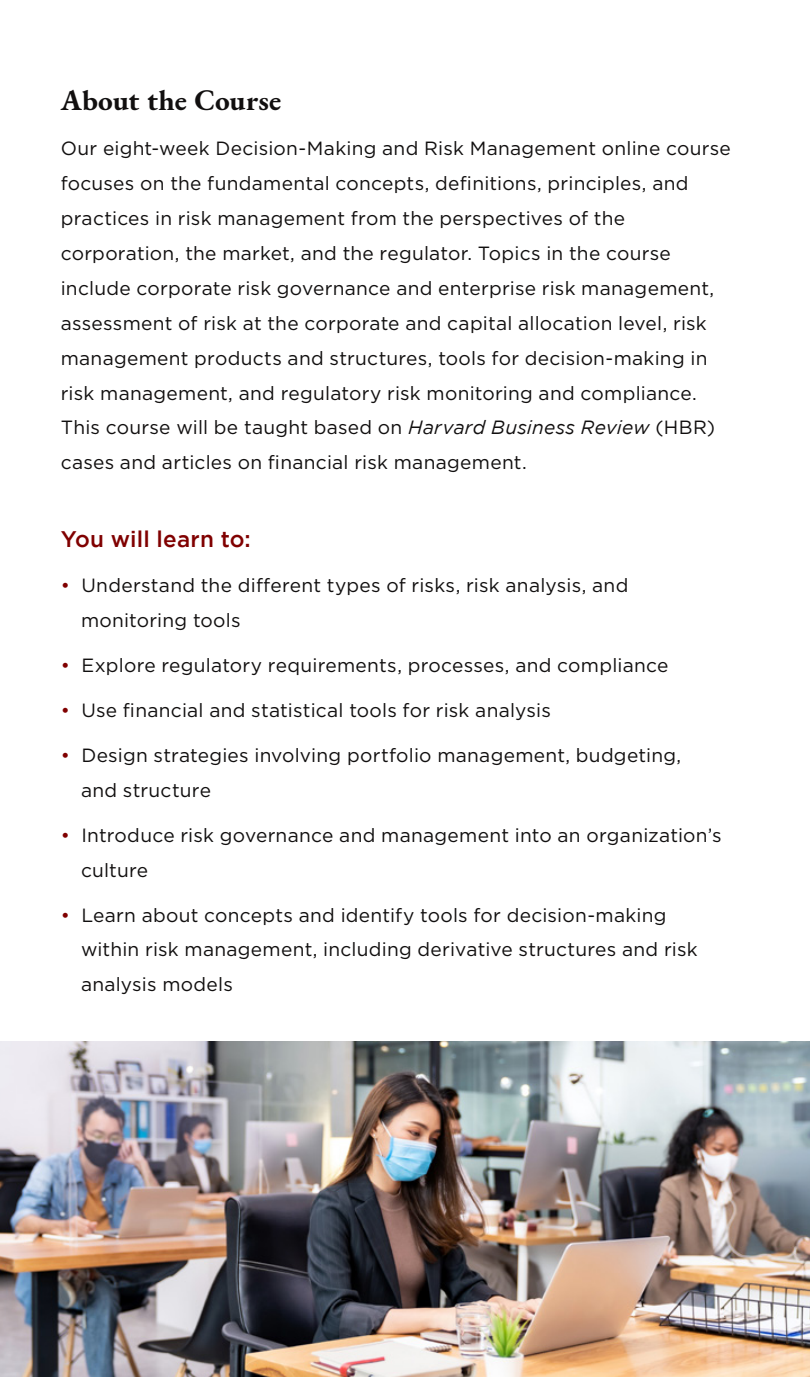
<style>
.page{position:relative;width:810px;height:1377px;background:#fff}
.page>*{position:absolute;margin:0;border:0;box-sizing:border-box;transform-origin:0 0}
.t1{font:700 29.25px "EB Garamond";letter-spacing:.005em;color:#110f0f}
.Body{font:500 22.5px "Gotham";letter-spacing:.005em;color:#800000}
.Body_Text{font:19.12px/34.9px "Gotham";letter-spacing:.015em;color:#110f0f}
.s1{font-style:italic}
.s2{color:#800000}
</style>
<div class="page">
<img style="left:0;top:1042px;width:810px;height:335px">
<h2 class="t1" style="left:61px;top:82px;width:222px">About the Course</h2>
<p class="Body_Text" style="left:61px;top:131px;width:672px">Our eight-week Decision-Making and Risk Management online course focuses on the fundamental concepts, definitions, principles, and practices in risk management from the perspectives of the corporation, the market, and the regulator. Topics in the course include corporate risk governance and enterprise risk management, assessment of risk at the corporate and capital allocation level, risk management products and structures, tools for decision-making in risk management, and regulatory risk monitoring and compliance.<br>This course will be taught based on <span class="s1">Harvard Business Review</span> (HBR) cases and articles on financial risk management.</p>
<h3 class="Body" style="left:61px;top:526px;width:192px">You will learn to:</h3>
<p class="Body_Text" style="left:81px;top:567px;width:549px;text-indent:-20px"><span class="s2">•</span> Understand the different types of risks, risk analysis, and monitoring tools</p>
<p class="Body_Text" style="left:61px;top:647px;width:609px"><span class="s2">•</span> Explore regulatory requirements, processes, and compliance</p>
<p class="Body_Text" style="left:61px;top:692px;width:492px"><span class="s2">•</span> Use financial and statistical tools for risk analysis</p>
<p class="Body_Text" style="left:81px;top:737px;width:602px;text-indent:-20px"><span class="s2">•</span> Design strategies involving portfolio management, budgeting, and structure</p>
<p class="Body_Text" style="left:81px;top:817px;width:642px;text-indent:-20px"><span class="s2">•</span> Introduce risk governance and management into an organization’s culture</p>
<p class="Body_Text" style="left:81px;top:897px;width:618px;text-indent:-20px"><span class="s2">•</span> Learn about concepts and identify tools for decision-making within risk management, including derivative structures and risk analysis models</p>
</div>
